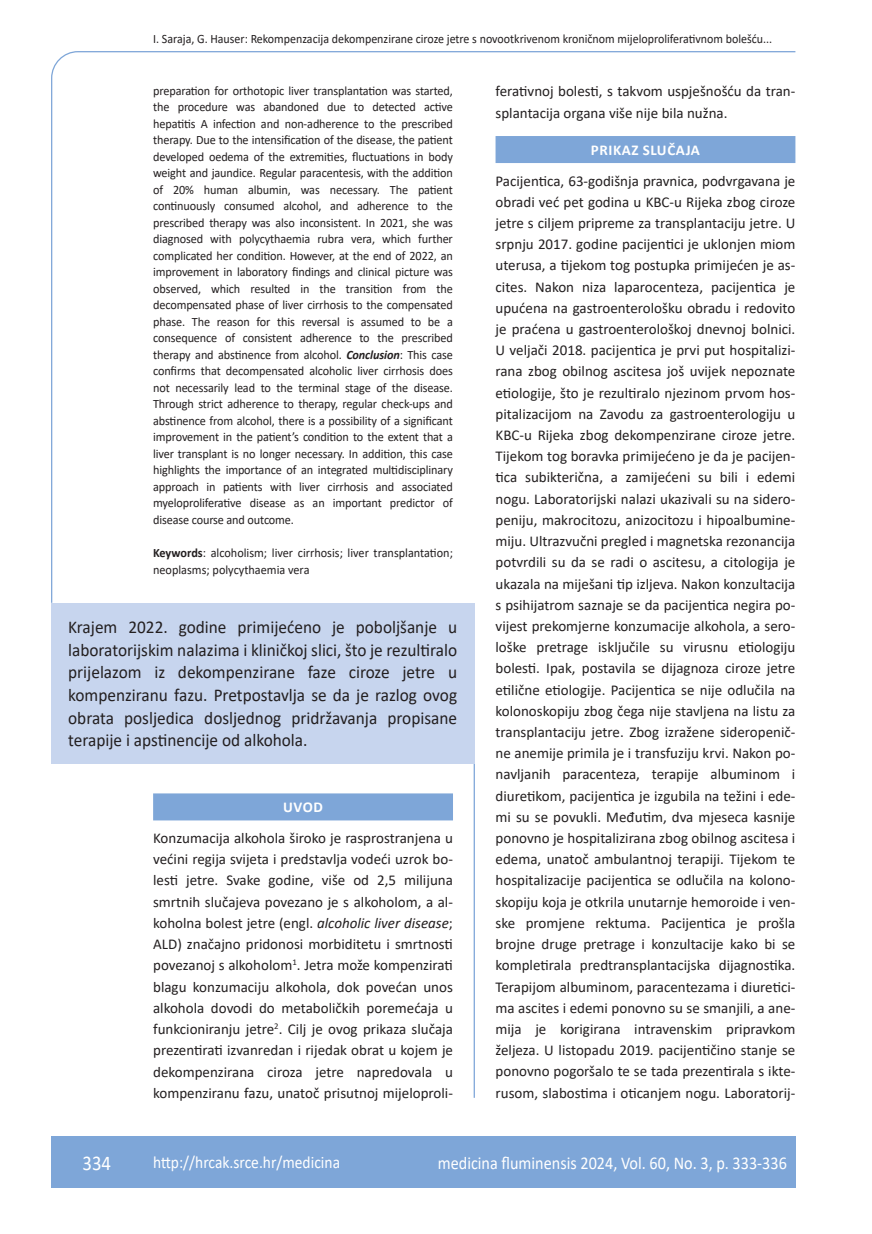
<style>
.page{position:relative;width:872px;height:1234px;background:#fff}
.page>*{position:absolute;margin:0;border:0;box-sizing:border-box;transform-origin:0 0}
.t1{font:21px "Calibri";color:#fff;scale:.9 1}
.t2{font:18px/22.5px "Calibri";color:#231f20;text-align:justify;scale:.96 1}
.t3{font:18px "Calibri";color:#fff;scale:.9 1}
.t4{font:17.25px "Calibri";color:#fff;scale:.9 1}
.t5{font:15px/21.1px "Calibri";color:#231f20;text-align:justify}
.t6{font:700 15px "Calibri";letter-spacing:.04em;color:#fff}
.t7{font:12.75px/16.5px "Calibri";color:#231f20;text-align:justify;scale:.96 1}
.t8{font:12.75px "Calibri";color:#231f20;scale:.94 1}
.s1{font-weight:700;font-style:italic}
.s2{font-weight:700}
.s3{font-style:italic}
</style>
<div class="page">
<svg style="left:51px;top:51px;width:745px;height:553px"></svg>
<hr style="left:473px;top:763px;width:2px;height:334px;background:#7ea6d8">
<div style="left:51px;top:1135px;width:744px;height:51px;background:#7ea6d8"></div>
<div style="left:495px;top:136px;width:300px;height:27px;background:#7ea6d8"></div>
<div style="left:51px;top:602px;width:423px;height:161px;background:#c7d5ee"></div>
<div style="left:153px;top:793px;width:300px;height:27px;background:#7ea6d8"></div>
<p class="t8" style="left:153px;top:29px;width:660px">I. Saraja, G. Hauser: Rekompenzacija dekompenzirane ciroze jetre s novootkrivenom kroničnom mijeloproliferativnom bolešću...</p>
<p class="t7" style="left:153px;top:82px;width:314px">preparation for orthotopic liver transplantation was started, the procedure was abandoned due to detected active hepatitis A infection and non-adherence to the prescribed therapy. Due to the intensification of the disease, the patient developed oedema of the extremities, fluctuations in body weight and jaundice. Regular paracentesis, with the addition of 20% human albumin, was necessary. The patient continuously consumed alcohol, and adherence to the prescribed therapy was also inconsistent. In 2021, she was diagnosed with polycythaemia rubra vera, which further complicated her condition. However, at the end of 2022, an improvement in laboratory findings and clinical picture was observed, which resulted in the transition from the decompensated phase of liver cirrhosis to the compensated phase. The reason for this reversal is assumed to be a consequence of consistent adherence to the prescribed therapy and abstinence from alcohol. <span class="s1">Conclusion</span>: This case confirms that decompensated alcoholic liver cirrhosis does not necessarily lead to the terminal stage of the disease.<br>Through strict adherence to therapy, regular check-ups and abstinence from alcohol, there is a possibility of a significant improvement in the patient’s condition to the extent that a liver transplant is no longer necessary. In addition, this case highlights the importance of an integrated multidisciplinary approach in patients with liver cirrhosis and associated myeloproliferative disease as an important predictor of disease course and outcome.</p>
<p class="t7" style="left:153px;top:544px;width:314px"><span class="s2">Keywords</span>: alcoholism; liver cirrhosis; liver transplantation; neoplasms; polycythaemia vera</p>
<p class="t2" style="left:68px;top:615px;width:407px">Krajem 2022. godine primijećeno je poboljšanje u laboratorijskim nalazima i kliničkoj slici, što je rezultiralo prijelazom iz dekompenzirane faze ciroze jetre u kompenziranu fazu. Pretpostavlja se da je razlog ovog obrata posljedica dosljednog pridržavanja propisane terapije i apstinencije od alkohola.</p>
<p class="t6" style="left:283px;top:796px;width:41px">UVOD</p>
<p class="t5" style="left:153px;top:826px;width:301px">Konzumacija alkohola široko je rasprostranjena u većini regija svijeta i predstavlja vodeći uzrok bo&shy;lesti jetre. Svake godine, više od 2,5 milijuna smrtnih slučajeva povezano je s alkoholom, a al&shy;koholna bolest jetre (engl. <span class="s3">alcoholic liver disease</span>; ALD) značajno pridonosi morbiditetu i smrtnosti povezanoj s alkoholom<sup>1</sup>. Jetra može kompenzirati blagu konzumaciju alkohola, dok povećan unos alkohola dovodi do metaboličkih poremećaja u funkcioniranju jetre<sup>2</sup>. Cilj je ovog prikaza slučaja prezentirati izvanredan i rijedak obrat u kojem je dekompenzirana ciroza jetre napredovala u kompenziranu fazu, unatoč prisutnoj mijeloproli-</p>
<p class="t5" style="left:495px;top:80px;width:301px">ferativnoj bolesti, s takvom uspješnošću da tran&shy;splantacija organa više nije bila nužna.</p>
<p class="t6" style="left:591px;top:139px;width:111px">PRIKAZ SLUČAJA</p>
<p class="t5" style="left:495px;top:169px;width:301px">Pacijentica, 63-godišnja pravnica, podvrgavana je obradi već pet godina u KBC-u Rijeka zbog ciroze jetre s ciljem pripreme za transplantaciju jetre. U srpnju 2017. godine pacijentici je uklonjen miom uterusa, a tijekom tog postupka primijećen je as&shy;cites. Nakon niza laparocenteza, pacijentica je upućena na gastroenterološku obradu i redovito je praćena u gastroenterološkoj dnevnoj bolnici.<br>U veljači 2018. pacijentica je prvi put hospitalizi&shy;rana zbog obilnog ascitesa još uvijek nepoznate etiologije, što je rezultiralo njezinom prvom hos&shy;pitalizacijom na Zavodu za gastroenterologiju u KBC-u Rijeka zbog dekompenzirane ciroze jetre.<br>Tijekom tog boravka primijećeno je da je pacijen&shy;tica subikterična, a zamijećeni su bili i edemi nogu. Laboratorijski nalazi ukazivali su na sidero&shy;peniju, makrocitozu, anizocitozu i hipoalbumine&shy;miju. Ultrazvučni pregled i magnetska rezonancija potvrdili su da se radi o ascitesu, a citologija je ukazala na miješani tip izljeva. Nakon konzultacija s psihijatrom saznaje se da pacijentica negira po&shy;vijest prekomjerne konzumacije alkohola, a sero&shy;loške pretrage isključile su virusnu etiologiju bolesti. Ipak, postavila se dijagnoza ciroze jetre etilične etiologije. Pacijentica se nije odlučila na kolonoskopiju zbog čega nije stavljena na listu za transplantaciju jetre. Zbog izražene sideropenič&shy;ne anemije primila je i transfuziju krvi. Nakon po&shy;navljanih paracenteza, terapije albuminom i diuretikom, pacijentica je izgubila na težini i ede&shy;mi su se povukli. Međutim, dva mjeseca kasnije ponovno je hospitalizirana zbog obilnog ascitesa i edema, unatoč ambulantnoj terapiji. Tijekom te hospitalizacije pacijentica se odlučila na kolono&shy;skopiju koja je otkrila unutarnje hemoroide i ven&shy;ske promjene rektuma. Pacijentica je prošla brojne druge pretrage i konzultacije kako bi se kompletirala predtransplantacijska dijagnostika.<br>Terapijom albuminom, paracentezama i diuretici&shy;ma ascites i edemi ponovno su se smanjili, a ane&shy;mija je korigirana intravenskim pripravkom željeza. U listopadu 2019. pacijentičino stanje se ponovno pogoršalo te se tada prezentirala s ikte&shy;rusom, slabostima i oticanjem nogu. Laboratorij-</p>
<h1 class="t1" style="left:82px;top:1147px;width:33px">334</h1>
<p class="t4" style="left:153px;top:1149px;width:209px">http://hrcak.srce.hr/medicina</p>
<p class="t3" style="left:438px;top:1149px;width:389px">medicina fluminensis 2024, Vol. 60, No. 3, p. 333-336</p>
</div>
